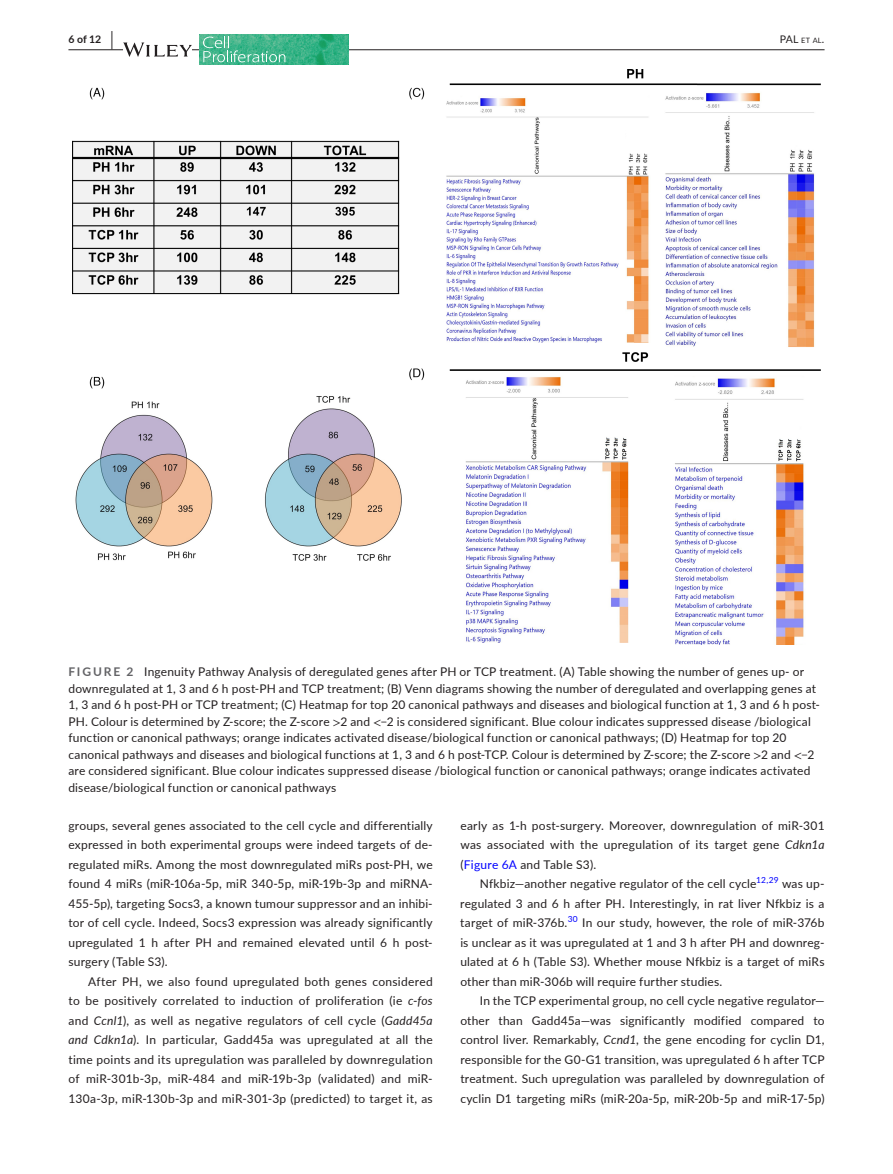
<style>
.page{position:relative;width:893px;height:1174px;background:#fff}
.page>*{position:absolute;margin:0;border:0;box-sizing:border-box;transform-origin:0 0}
.t1{font:12px/19.5px "Lato";letter-spacing:.015em;color:#231f20;text-align:justify}
.t2{font:10.5px "Lato";color:#231f20}
.t3{font:700 10.5px "Lato";color:#231f20}
.t4{font:8.4px "Lato";color:#00f}
.s1{font-size:19.5px}
.s2{font-size:7.35px}
.s3{font-weight:700;color:#636366}
.s4{font-family:"STIX"}
.s5{font-style:italic}
.s6{color:#00f}
</style>
<div class="page">
<hr style="left:68px;top:49px;width:756px;height:1px;background:#231f20">
<svg style="left:123px;top:42px;width:69px;height:15px"></svg>
<img style="left:200px;top:35px;width:148px;height:30px">
<svg style="left:203px;top:36px;width:82px;height:27px;background:#59be99"></svg>
<img style="left:72px;top:69px;width:749px;height:575px">
<p class="t3" style="left:68px;top:31px;width:46px">6 of 12 <span class="s1">|</span></p>
<p class="t2" style="left:780px;top:31px;width:46px">PAL <span class="s2">et al</span>.</p>
<p class="t1" style="left:68px;top:663px;width:753px;line-height:16.5px;text-align:left"><span class="s3">FIGURE 2</span> Ingenuity Pathway Analysis of deregulated genes after PH or TCP treatment. (A) Table showing the number of genes up- or downregulated at 1, 3 and 6 h post-PH and TCP treatment; (B) Venn diagrams showing the number of deregulated and overlapping genes at 1, 3 and 6 h post-PH or TCP treatment; (C) Heatmap for top 20 canonical pathways and diseases and biological function at 1, 3 and 6 h post-PH. Colour is determined by Z-score; the Z-score <span class="s4">&gt;</span>2 and <span class="s4">&lt;</span>−2 is considered significant. Blue colour indicates suppressed disease /biological function or canonical pathways; orange indicates activated disease/biological function or canonical pathways; (D) Heatmap for top 20 canonical pathways and diseases and biological functions at 1, 3 and 6 h post-TCP. Colour is determined by Z-score; the Z-score <span class="s4">&gt;</span>2 and <span class="s4">&lt;</span>−2 are considered significant. Blue colour indicates suppressed disease /biological function or canonical pathways; orange indicates activated disease/biological function or canonical pathways</p>
<p class="t1" style="left:68px;top:815px;width:366px">groups, several genes associated to the cell cycle and differentially expressed in both experimental groups were indeed targets of de&shy;regulated miRs. Among the most downregulated miRs post-PH, we found 4 miRs (miR-106a-5p, miR 340-5p, miR-19b-3p and miRNA-455-5p), targeting Socs3, a known tumour suppressor and an inhibi&shy;tor of cell cycle. Indeed, Socs3 expression was already significantly upregulated 1 h after PH and remained elevated until 6 h post&shy;surgery (Table S3).</p>
<p class="t1" style="left:69px;top:971px;width:366px;text-indent:20px">After PH, we also found upregulated both genes considered to be positively correlated to induction of proliferation (ie <span class="s5">c</span>-<span class="s5">fos </span>and <span class="s5">Ccnl1</span>), as well as negative regulators of cell cycle (<span class="s5">Gadd45a and Cdkn1a</span>). In particular, Gadd45a was upregulated at all the time points and its upregulation was paralleled by downregulation of miR-301b-3p, miR-484 and miR-19b-3p (validated) and miR-130a-3p, miR-130b-3p and miR-301-3p (predicted) to target it, as</p>
<p class="t1" style="left:460px;top:815px;width:366px">early as 1-h post-surgery. Moreover, downregulation of miR-301</p>
<p class="t1" style="left:460px;top:834px;width:366px">was associated with the upregulation of its target gene <span class="s5">Cdkn1a</span></p>
<p class="t1" style="left:460px;top:854px;width:137px">(<span class="s6">Figure 6A</span> and Table S3).</p>
<p class="t1" style="left:480px;top:873px;width:278px">Nfkbiz—another negative regulator of the cell cycle</p>
<p class="t4" style="left:756px;top:874px;width:24px">12,29</p>
<p class="t1" style="left:460px;top:873px;width:366px;text-indent:322px">was up&shy;regulated 3 and 6 h after PH. Interestingly, in rat liver Nfkbiz is a target of miR-376b.</p>
<p class="t4" style="left:568px;top:913px;width:12px">30</p>
<p class="t1" style="left:460px;top:912px;width:366px;text-indent:122px">In our study, however, the role of miR-376b is unclear as it was upregulated at 1 and 3 h after PH and downreg&shy;ulated at 6 h (Table S3). Whether mouse Nfkbiz is a target of miRs other than miR-306b will require further studies.</p>
<p class="t1" style="left:460px;top:990px;width:366px;text-indent:20px">In the TCP experimental group, no cell cycle negative regulator— other than Gadd45a—was significantly modified compared to control liver. Remarkably, <span class="s5">Ccnd1</span>, the gene encoding for cyclin D1, responsible for the G0-G1 transition, was upregulated 6 h after TCP treatment. Such upregulation was paralleled by downregulation of cyclin D1 targeting miRs (miR-20a-5p, miR-20b-5p and miR-17-5p)</p>
</div>
